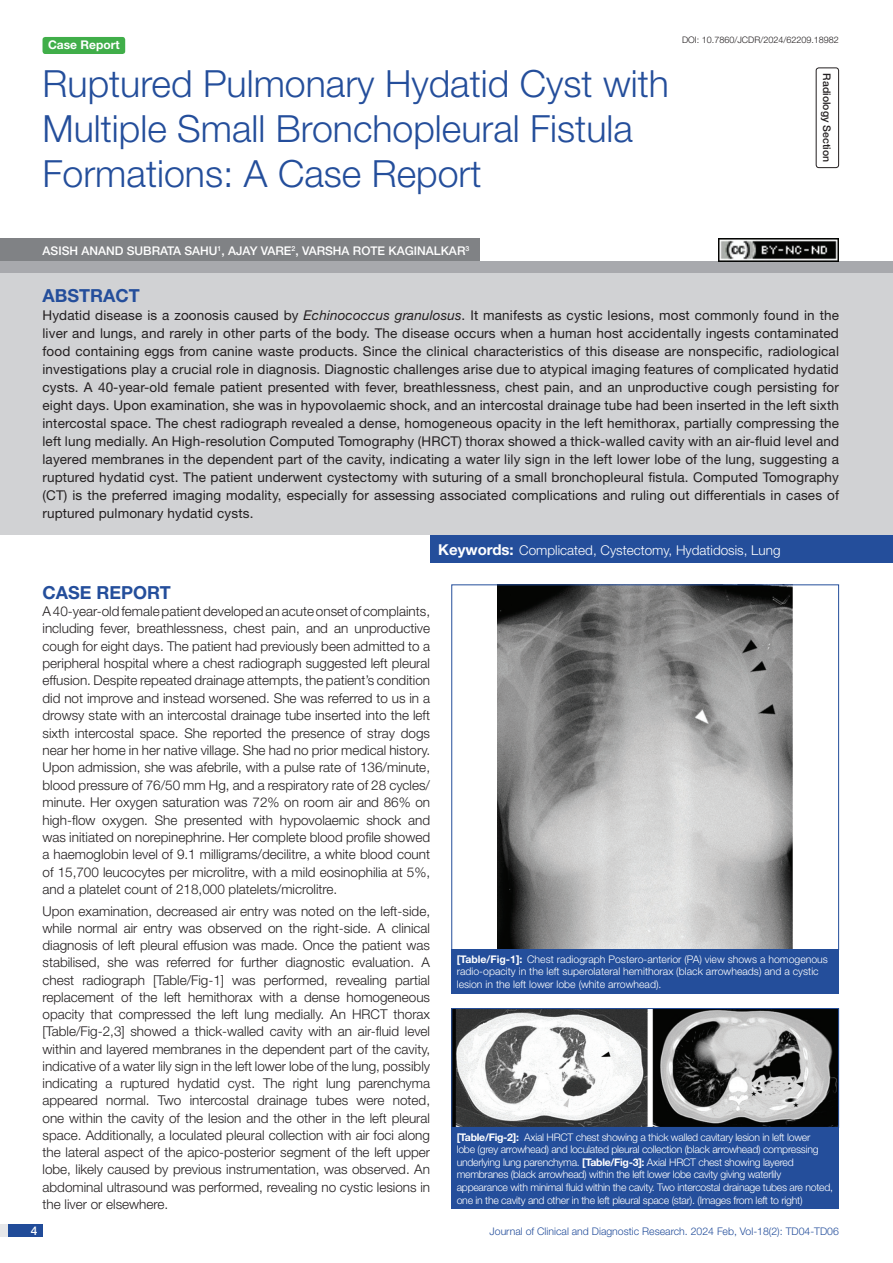
<style>
.page{position:relative;width:893px;height:1263px;background:#fff}
.page>*{position:absolute;margin:0;border:0;box-sizing:border-box;transform-origin:0 0}
.t1{font:300 37.5px/45px "Helvetica Neue";color:#244e9b}
.Heading{font:700 18px "Helvetica Neue";color:#244e9b}
.Abstract_head{font:700 18px "Helvetica Neue";color:#244e9b}
.Body_text{font:300 13.5px/17.2px "Helvetica Neue";color:#231f20;text-align:justify}
.Abstract_Text{font:13.5px/18px "Helvetica Neue";letter-spacing:.01em;color:#231f20;text-align:justify}
.Key_words{font:300 13.5px "Helvetica Neue";color:#fff}
.Author{font:500 12px "Helvetica Neue";color:#fff}
.t2{font:700 12px "Helvetica Neue";color:#fff}
.TABLE_FIG{font:300 10.5px/12.6px "Helvetica Neue";letter-spacing:-.025em;color:#fff}
.TABLE_FIG-2{font:300 10.5px/12.6px "Helvetica Neue";color:#fff}
.t3{font:300 10.5px "Helvetica Neue";color:#244e9b}
.section{font:500 10.5px "Helvetica Neue";color:#231f20}
.DOI{font:300 9px "Helvetica Neue";color:#231f20}
.s1{font-style:italic}
.s2{font-weight:700;font-size:15px}
.s3{font-weight:700}
</style>
<div class="page">
<div style="left:0;top:1224px;width:43px;height:13px;background:#e6e7e9"></div>
<div style="left:8px;top:1224px;width:35px;height:13px;background:#214c99"></div>
<div style="left:43px;top:37px;width:82px;height:17px;background:#40ae49;border-radius:3px"></div>
<div style="left:816px;top:67px;width:23px;height:101px;border:1px solid #231f20;border-radius:3px"></div>
<div style="left:0;top:261px;width:893px;height:12px;background:#a8a9ad"></div>
<div style="left:0;top:238px;width:479px;height:23px;background:#808285"></div>
<div style="left:0;top:273px;width:893px;height:262px;background:#d1d2d4"></div>
<div style="left:430px;top:535px;width:463px;height:28px;background:#244e9b"></div>
<img style="left:497px;top:586px;width:296px;height:362px">
<div style="left:451px;top:949px;width:388px;height:44px;background:#244e9b"></div>
<img style="left:453px;top:1010px;width:384px;height:116px">
<div style="left:451px;top:1008px;width:388px;height:120px;border:1px solid #244e9b"></div>
<div style="left:451px;top:1127px;width:388px;height:82px;background:#244e9b"></div>
<img style="left:719px;top:239px;width:120px;height:22px">
<p class="t2" style="left:48px;top:37px;width:73px">Case Report</p>
<p class="t1" style="left:43px;top:60px;width:628px">Ruptured Pulmonary Hydatid Cyst with<br>Multiple Small Bronchopleural Fistula<br>Formations: A Case Report</p>
<p class="DOI" style="left:682px;top:35px;width:158px">DOI: 10.7860/JCDR/2024/62209.18982</p>
<p class="section" style="left:833px;top:73px;width:90px;rotate:90deg">RADIOLOGY SECTION</p>
<p class="Author" style="left:43px;top:243px;width:428px">ASISH ANAND SUBRATA SAHU <sup>1</sup>, AJAY VARE<sup>2</sup>, VARSHA ROTE KAGINALKAR<sup>3</sup></p>
<p class="Abstract_head" style="left:43px;top:284px;width:99px">ABSTRACT</p>
<p class="Abstract_Text" style="left:43px;top:306px;width:798px">Hydatid disease is a zoonosis caused by <span class="s1">Echinococcus granulosus</span>. It manifests as cystic lesions, most commonly found in the liver and lungs, and rarely in other parts of the body. The disease occurs when a human host accidentally ingests contaminated food containing eggs from canine waste products. Since the clinical characteristics of this disease are nonspecific, radiological investigations play a crucial role in diagnosis. Diagnostic challenges arise due to atypical imaging features of complicated hydatid cysts. A 40-year-old female patient presented with fever, breathlessness, chest pain, and an unproductive cough persisting for eight days. Upon examination, she was in hypovolaemic shock, and an intercostal drainage tube had been inserted in the left sixth intercostal space. The chest radiograph revealed a dense, homogeneous opacity in the left hemithorax, partially compressing the left lung medially. An High-resolution Computed Tomography (HRCT) thorax showed a thick-walled cavity with an air-fluid level and layered membranes in the dependent part of the cavity, indicating a water lily sign in the left lower lobe of the lung, suggesting a ruptured hydatid cyst. The patient underwent cystectomy with suturing of a small bronchopleural fistula. Computed Tomography (CT) is the preferred imaging modality, especially for assessing associated complications and ruling out differentials in cases of ruptured pulmonary hydatid cysts.</p>
<p class="Key_words" style="left:438px;top:541px;width:344px"><span class="s2">Keywords:</span> Complicated, Cystectomy, Hydatidosis, Lung</p>
<p class="Heading" style="left:43px;top:581px;width:130px">CASE REPORT</p>
<p class="Body_text" style="left:43px;top:602px;width:389px">A 40-year-old female patient developed an acute onset of complaints, including fever, breathlessness, chest pain, and an unproductive cough for eight days. The patient had previously been admitted to a peripheral hospital where a chest radiograph suggested left pleural effusion. Despite repeated drainage attempts, the patient’s condition did not improve and instead worsened. She was referred to us in a drowsy state with an intercostal drainage tube inserted into the left sixth intercostal space. She reported the presence of stray dogs near her home in her native village. She had no prior medical history.<br>Upon admission, she was afebrile, with a pulse rate of 136/minute, blood pressure of 76/50 mm Hg, and a respiratory rate of 28 cycles/ minute. Her oxygen saturation was 72% on room air and 86% on high-flow oxygen. She presented with hypovolaemic shock and was initiated on norepinephrine. Her complete blood profile showed a haemoglobin level of 9.1 milligrams/decilitre, a white blood count of 15,700 leucocytes per microlitre, with a mild eosinophilia at 5%, and a platelet count of 218,000 platelets/microlitre.</p>
<p class="Body_text" style="left:43px;top:902px;width:389px">Upon examination, decreased air entry was noted on the left-side, while normal air entry was observed on the right-side. A clinical diagnosis of left pleural effusion was made. Once the patient was stabilised, she was referred for further diagnostic evaluation. A chest radiograph [Table/Fig-1] was performed, revealing partial replacement of the left hemithorax with a dense homogeneous opacity that compressed the left lung medially. An HRCT thorax [Table/Fig-2,3] showed a thick-walled cavity with an air-fluid level within and layered membranes in the dependent part of the cavity, indicative of a water lily sign in the left lower lobe of the lung, possibly indicating a ruptured hydatid cyst. The right lung parenchyma appeared normal. Two intercostal drainage tubes were noted, one within the cavity of the lesion and the other in the left pleural space. Additionally, a loculated pleural collection with air foci along the lateral aspect of the apico-posterior segment of the left upper lobe, likely caused by previous instrumentation, was observed. An abdominal ultrasound was performed, revealing no cystic lesions in the liver or elsewhere.</p>
<p class="TABLE_FIG-2" style="left:457px;top:952px;width:373px"><span class="s3">[Table/Fig-1]:</span> Chest radiograph Postero-anterior (PA) view shows a homogenous radio-opacity in the left superolateral hemithorax (black arrowheads) and a cystic lesion in the left lower lobe (white arrowhead).</p>
<p class="TABLE_FIG" style="left:457px;top:1130px;width:378px"><span class="s3">[Table/Fig-2]:</span> Axial HRCT chest showing a thick walled cavitary lesion in left lower<br>lobe (grey arrowhead) and loculated pleural collection (black arrowhead) compressing underlying lung parenchyma. <span class="s3">[Table/Fig-3]:</span> Axial HRCT chest showing layered membranes (black arrowhead) within the left lower lobe cavity giving waterlily appearance with minimal fluid within the cavity. Two intercostal drainage tubes are noted, one in the cavity and other in the left pleural space (star). (Images from left to right)</p>
<p class="Author" style="left:31px;top:1223px;width:8px">4</p>
<p class="t3" style="left:490px;top:1225px;width:351px">Journal of Clinical and Diagnostic Research. 2024 Feb, Vol-18(2): TD04-TD06</p>
</div>
